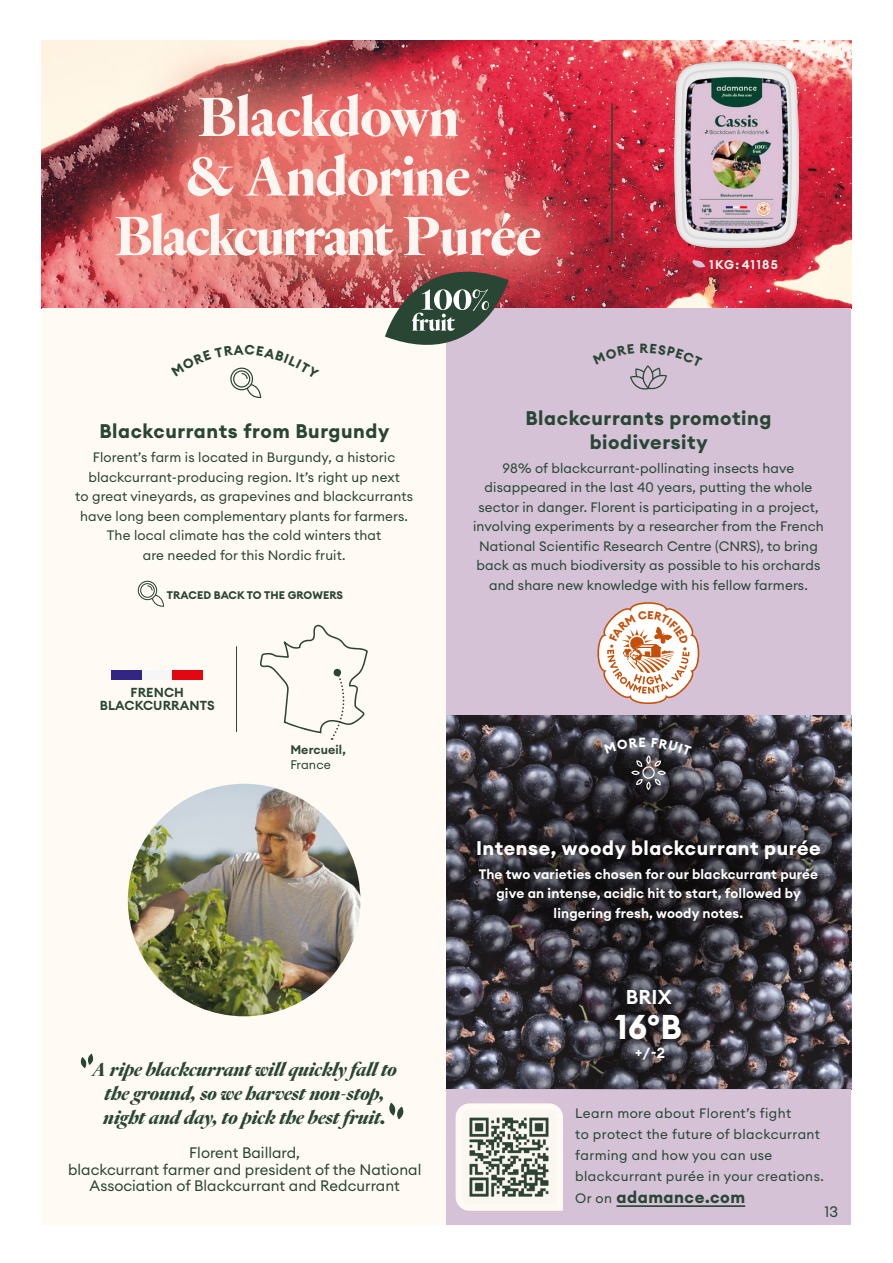
<style>
.page{position:relative;width:893px;height:1263px;background:#fff}
.page>*{position:absolute;margin:0;border:0;box-sizing:border-box;transform-origin:0 0}
.t1{font:700 57px/59.6px "Heldane Display";letter-spacing:.01em;color:#fbf6f1;text-align:center}
.t2{font:700 33.9px "Euclid Circular A";color:#fff}
.t3{font:600 19.8px "Euclid Circular A";color:#fff}
.t4{font:italic 700 19.5px/24px "Heldane Display";color:#294634;text-align:center}
.t5{font:700 19.5px/24px "Euclid Circular A";letter-spacing:.03em;color:#294634;text-align:center}
.t6{font:700 19.5px "Euclid Circular A";letter-spacing:.03em;color:#fff}
.t7{font:700 16.5px "Euclid Circular A";letter-spacing:.03em;color:#294634}
.t8{font:15px/16.5px "Euclid Circular A";color:#294634;text-align:center}
.t9{font:600 14.55px "Euclid Circular A";color:#fff}
.t10{font:13.5px/19.5px "Euclid Circular A";letter-spacing:.01em;color:#294634;text-align:center}
.t11{font:13.5px/21px "Euclid Circular A";letter-spacing:.03em;color:#294634}
.t12{font:600 13.5px/19.5px "Euclid Circular A";letter-spacing:.01em;color:#fff;text-align:center}
.t13{font:700 13.2px "Euclid Circular A";color:#294634}
.t14{font:600 12.9px/13.5px "Euclid Circular A";letter-spacing:.01em;color:#294634;text-align:center}
.t15{font:600 12.45px "Euclid Circular A";letter-spacing:.1em;color:#fbf6f1}
.t16{font:600 12.3px "Euclid Circular A";letter-spacing:.01em;color:#294634}
.t17{font:12.3px "Euclid Circular A";letter-spacing:.01em;color:#294634}
.t18{font:700 10.95px "Euclid Circular A";letter-spacing:.01em;color:#294634}
.s1{font-weight:400;font-size:13.5px}
</style>
<div class="page">
<img style="left:42px;top:41px;width:809px;height:267px">
<div style="left:53px;top:41px;width:550px;height:267px;background:#f28f7f;opacity:.7"></div>
<svg style="left:678px;top:233px;width:129px;height:15px"></svg>
<img style="left:674px;top:62px;width:124px;height:186px">
<hr style="left:611px;top:103px;width:2px;height:143px;background:#294634">
<div style="left:42px;top:308px;width:404px;height:917px;background:#fffaf4"></div>
<div style="left:446px;top:308px;width:405px;height:407px;background:#d5c2d7"></div>
<div style="left:446px;top:1089px;width:405px;height:136px;background:#d5c2d7"></div>
<svg style="left:385px;top:261px;width:123px;height:84px"></svg>
<hr style="left:236px;top:646px;width:1px;height:86px;background:#294634">
<img style="left:128px;top:784px;width:232px;height:232px;border-radius:116px">
<svg style="left:455px;top:1103px;width:108px;height:108px;background:#c2c5bd"></svg>
<svg style="left:80px;top:1053px;width:13px;height:15px"></svg>
<svg style="left:389px;top:1103px;width:15px;height:16px"></svg>
<div style="left:446px;top:715px;width:405px;height:374px;background:#000;opacity:.7"></div>
<hr style="left:616px;top:1205px;width:129px;height:2px;background:#294634">
<div style="left:112px;top:671px;width:30px;height:9px;background:#312783"></div>
<div style="left:142px;top:671px;width:31px;height:9px;background:#f6f6f6"></div>
<div style="left:173px;top:671px;width:30px;height:9px;background:#e30613"></div>
<svg style="left:260px;top:625px;width:108px;height:115px"></svg>
<svg style="left:138px;top:581px;width:26px;height:26px"></svg>
<svg style="left:692px;top:261px;width:13px;height:6px"></svg>
<svg style="left:230px;top:367px;width:32px;height:31px"></svg>
<svg style="left:630px;top:365px;width:37px;height:24px"></svg>
<svg style="left:604px;top:738px;width:88px;height:52px;background:#4a4a51"></svg>
<svg style="left:597px;top:602px;width:103px;height:102px"></svg>
<h1 class="t1" style="left:115px;top:88px;width:428px">Blackdown<br>&amp; Andorine<br>Blackcurrant Purée</h1>
<p class="t13" style="left:640px;top:340px;width:10px">R</p>
<p class="t15" style="left:709px;top:256px;width:70px">1KG:41185</p>
<h3 class="t5" style="left:99px;top:420px;width:291px">Blackcurrants from Burgundy</h3>
<p class="t10" style="left:75px;top:447px;width:339px">Florent’s farm is located in Burgundy, a historic blackcurrant-producing region. It’s right up next<br>to great vineyards, as grapevines and blackcurrants have long been complementary plants for farmers.<br>The local climate has the cold winters that<br>are needed for this Nordic fruit.</p>
<p class="t18" style="left:167px;top:588px;width:178px">TRACED BACK TO THE GROWERS</p>
<p class="t14" style="left:100px;top:685px;width:117px">FRENCH<br>BLACKCURRANTS</p>
<p class="t16" style="left:290px;top:742px;width:57px">Mercueil,</p>
<p class="t17" style="left:290px;top:756px;width:42px">France</p>
<h3 class="t4" style="left:93px;top:1058px;width:306px">A ripe blackcurrant will quickly fall to the ground, so we harvest non-stop, night and day, to pick the best fruit.</h3>
<p class="t8" style="left:68px;top:1144px;width:355px">Florent Baillard,<br>blackcurrant farmer and president of the National<br>Association of Blackcurrant and Redcurrant</p>
<h3 class="t5" style="left:525px;top:406px;width:247px">Blackcurrants promoting biodiversity</h3>
<p class="t10" style="left:473px;top:458px;width:352px">98% of blackcurrant-pollinating insects have disappeared in the last 40 years, putting the whole sector in danger. Florent is participating in a project, involving experiments by a researcher from the French National Scientific Research Centre (CNRS), to bring back as much biodiversity as possible to his orchards and share new knowledge with his fellow farmers.</p>
<h3 class="t6" style="left:476px;top:835px;width:346px">Intense, woody blackcurrant purée</h3>
<p class="t12" style="left:479px;top:864px;width:341px">The two varieties chosen for our blackcurrant purée give an intense, acidic hit to start, followed by lingering fresh, woody notes.</p>
<h3 class="t3" style="left:626px;top:984px;width:47px">BRIX</h3>
<h2 class="t2" style="left:615px;top:1005px;width:69px">16°B</h2>
<p class="t9" style="left:635px;top:1043px;width:31px">+/-2</p>
<p class="t11" style="left:575px;top:1102px;width:250px">Learn more about Florent’s fight<br>to protect the future of blackcurrant farming and how you can use blackcurrant purée in your creations.</p>
<p class="t7" style="left:575px;top:1186px;width:171px"><span class="s1">Or on</span> adamance.com</p>
<p class="t8" style="left:824px;top:1203px;width:16px">13</p>
</div>
